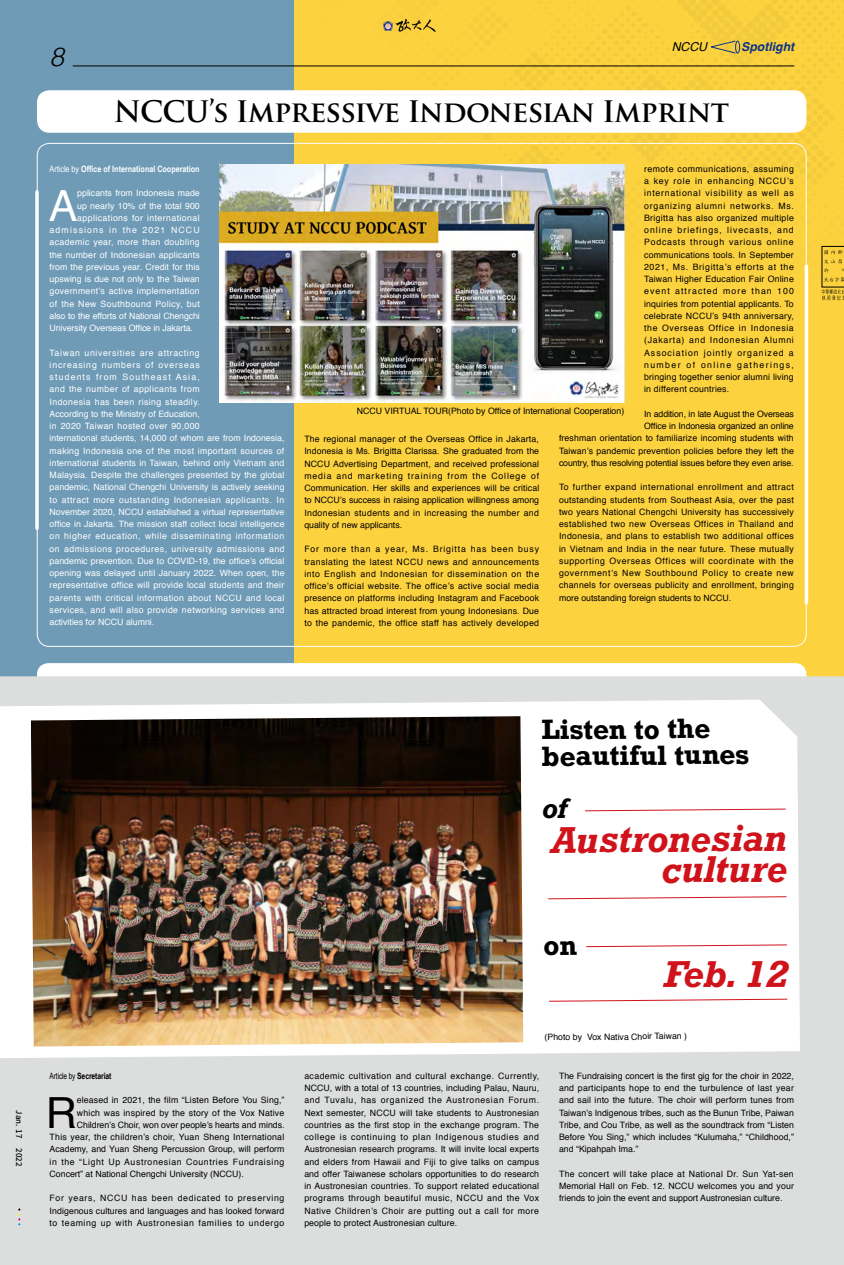
<style>
.page{position:relative;width:844px;height:1265px;background:#fff}
.page>*{position:absolute;margin:0;border:0;box-sizing:border-box;transform-origin:0 0}
.t1{font:42.88px "Helvetica";color:#fff}
.t2{font:42.88px "Helvetica";color:#000}
.t3{font:italic 700 35px/31.2px "Rockwell";color:#d0121b;text-align:right}
.t4{font:700 28.88px "Trajan Pro";letter-spacing:-.025em;color:#000}
.t5{font:700 26.25px/26.5px "Rockwell";color:#000}
.t6{font:italic 300 26.25px "Helvetica";color:#000}
.t7{font:italic 700 12.25px "Helvetica";color:#0c3387}
.t8{font:italic 12.25px "Helvetica";color:#000}
.t9{font:8.75px/12.2px "Helvetica";letter-spacing:.01em;color:#000;text-align:justify}
.t10{font:8.75px/12.2px "Helvetica";letter-spacing:.02em;color:#fff}
.t11{font:8.75px/12.2px "Helvetica";letter-spacing:-.01em;color:#000;text-align:right}
.t12{font:8.75px "Helvetica";letter-spacing:-.01em;color:#fff}
.t13{font:8.75px "Helvetica";letter-spacing:.045em;color:#fff}
.t14{font:8.75px "Helvetica";letter-spacing:.065em;color:#000}
.t15{font:700 8.75px "Arial Narrow";color:#fff}
.t16{font:8.75px "Helvetica";color:#fff}
.t17{font:8.75px "Helvetica";letter-spacing:.04em;color:#fff}
.t18{font:8.75px "Helvetica";letter-spacing:.13em;color:#fff}
.t19{font:700 8.75px "Arial Narrow";letter-spacing:-.01em;color:#000;scale:.95 1}
.t20{font:500 7.88px "Source Han Sans TC";letter-spacing:.025em;color:#000}
.s1{font-weight:400}
</style>
<div class="page">
<div style="left:0;top:0;width:356px;height:676px;background:#6f9bb7"></div>
<div style="left:294px;top:0;width:549px;height:676px;background:#fdd23f"></div>
<div style="left:37px;top:90px;width:769px;height:43px;background:#fff;border-radius:12px"></div>
<img style="left:220px;top:164px;width:404px;height:238px">
<svg style="left:37px;top:663px;width:769px;height:13px;background:#fefefd"></svg>
<svg style="left:804px;top:338px;width:4px;height:265px"></svg>
<svg style="left:35px;top:192px;width:4px;height:336px"></svg>
<div style="left:0;top:676px;width:843px;height:589px;background:#dcdddd"></div>
<svg style="left:0;top:700px;width:799px;height:358px"></svg>
<img style="left:31px;top:716px;width:492px;height:331px">
<svg style="left:584px;top:808px;width:202px;height:4px"></svg>
<svg style="left:547px;top:896px;width:240px;height:4px"></svg>
<svg style="left:548px;top:998px;width:240px;height:4px"></svg>
<svg style="left:585px;top:944px;width:202px;height:4px"></svg>
<hr style="left:73px;top:66px;width:721px;height:1px;background:#000">
<svg style="left:18px;top:1208px;width:3px;height:18px"></svg>
<img style="left:241px;top:0;width:603px;height:338px">
<div style="left:735px;top:41px;width:4px;height:12px;border:1px solid #0c3387;border-radius:50%"></div>
<svg style="left:543px;top:798px;width:28px;height:21px"></svg>
<svg style="left:544px;top:941px;width:32px;height:14px"></svg>
<h3 class="t6" style="left:50px;top:42px;width:16px">8</h3>
<h3 class="t8" style="left:671px;top:40px;width:37px">NCCU</h3>
<h3 class="t7" style="left:741px;top:42px;width:55px">Spotlight</h3>
<h3 class="t4" style="left:114px;top:95px;width:616px">NCCU’s Impressive Indonesian Imprint</h3>
<p class="t15" style="left:50px;top:162px;width:151px"><span class="s1">Article by</span> Office of International Cooperation</p>
<h1 class="t1" style="left:49px;top:189px;width:30px">A</h1>
<p class="t10" style="left:77px;top:188px;width:124px">pplicants from Indonesia made</p>
<p class="t10" style="left:77px;top:200px;width:124px">up nearly 10% of the total 900</p>
<p class="t13" style="left:77px;top:215px;width:124px">applications for international</p>
<p class="t18" style="left:50px;top:227px;width:151px">admissions in the 2021 NCCU</p>
<p class="t17" style="left:50px;top:239px;width:152px">academic year, more than doubling</p>
<p class="t10" style="left:50px;top:249px;width:152px">the number of Indonesian applicants</p>
<p class="t10" style="left:50px;top:262px;width:151px">from the previous year. Credit for this</p>
<p class="t16" style="left:50px;top:276px;width:152px">upswing is due not only to the Taiwan</p>
<p class="t10" style="left:50px;top:286px;width:151px">government’s active implementation</p>
<p class="t13" style="left:50px;top:300px;width:152px">of the New Southbound Policy, but</p>
<p class="t12" style="left:50px;top:313px;width:152px">also to the efforts of National Chengchi</p>
<p class="t12" style="left:50px;top:321px;width:145px">University Overseas Office in Jakarta.</p>
<p class="t10" style="left:50px;top:347px;width:236px">Taiwan universities are attracting<br>increasing numbers of overseas<br>students from Southeast Asia,<br>and the number of applicants from<br>Indonesia has been rising steadily.<br>According to the Ministry of Education,<br>in 2020 Taiwan hosted over 90,000<br>international students, 14,000 of whom are from Indonesia, making Indonesia one of the most important sources of international students in Taiwan, behind only Vietnam and Malaysia. Despite the challenges presented by the global pandemic, National Chengchi University is actively seeking to attract more outstanding Indonesian applicants. In November 2020, NCCU established a virtual representative office in Jakarta. The mission staff collect local intelligence on higher education, while disseminating information on admissions procedures, university admissions and pandemic prevention. Due to COVID-19, the office’s official opening was delayed until January 2022. When open, the representative office will provide local students and their parents with critical information about NCCU and local services, and will also provide networking services and activities for NCCU alumni.</p>
<p class="t9" style="left:644px;top:164px;width:151px">remote communications, assuming a key role in enhancing NCCU’s international visibility as well as organizing alumni networks. Ms.<br>Brigitta has also organized multiple online briefings, livecasts, and Podcasts through various online communications tools. In September 2021, Ms. Brigitta’s efforts at the Taiwan Higher Education Fair Online event attracted more than 100 inquiries from potential applicants. To celebrate NCCU’s 94th anniversary, the Overseas Office in Indonesia (Jakarta) and Indonesian Alumni Association jointly organized a number of online gatherings, bringing together senior alumni living in different countries.</p>
<p class="t11" style="left:559px;top:409px;width:236px">In addition, in late August the Overseas<br>Office in Indonesia organized an online<br>freshman orientation to familiarize incoming students with Taiwan’s pandemic prevention policies before they left the country, thus resolving potential issues before they even arise.</p>
<p class="t9" style="left:559px;top:482px;width:236px">To further expand international enrollment and attract outstanding students from Southeast Asia, over the past two years National Chengchi University has successively established two new Overseas Offices in Thailand and Indonesia, and plans to establish two additional offices in Vietnam and India in the near future. These mutually supporting Overseas Offices will coordinate with the government’s New Southbound Policy to create new channels for overseas publicity and enrollment, bringing more outstanding foreign students to NCCU.</p>
<p class="t9" style="left:357px;top:405px;width:269px">NCCU VIRTUAL TOUR(Photo by Office of International Cooperation)</p>
<p class="t9" style="left:304px;top:433px;width:236px">The regional manager of the Overseas Office in Jakarta, Indonesia is Ms. Brigitta Clarissa. She graduated from the NCCU Advertising Department, and received professional media and marketing training from the College of Communication. Her skills and experiences will be critical to NCCU’s success in raising application willingness among Indonesian students and in increasing the number and quality of new applicants.</p>
<p class="t9" style="left:304px;top:544px;width:236px">For more than a year, Ms. Brigitta has been busy translating the latest NCCU news and announcements into English and Indonesian for dissemination on the office’s official website. The office’s active social media presence on platforms including Instagram and Facebook has attracted broad interest from young Indonesians. Due to the pandemic, the office staff has actively developed</p>
<h3 class="t5" style="left:541px;top:718px;width:209px;rotate:-1deg">Listen to the beautiful tunes</h3>
<h2 class="t3" style="left:550px;top:826px;width:238px;rotate:-1deg">Austronesian culture</h2>
<p class="t20" style="left:24px;top:1110px;width:30px;rotate:90deg">Jan. 17</p>
<p class="t20" style="left:24px;top:1148px;width:20px;rotate:90deg">2022</p>
<p class="t19" style="left:50px;top:1069px;width:67px"><span class="s1">Article by</span> Secretariat</p>
<h1 class="t2" style="left:46px;top:1096px;width:32px">R</h1>
<p class="t9" style="left:77px;top:1095px;width:209px">eleased in 2021, the film “Listen Before You Sing,”</p>
<p class="t9" style="left:77px;top:1107px;width:209px">which was inspired by the story of the Vox Native</p>
<p class="t9" style="left:77px;top:1119px;width:209px">Children’s Choir, won over people’s hearts and minds.</p>
<p class="t9" style="left:50px;top:1131px;width:236px">This year, the children’s choir, Yuan Sheng International</p>
<p class="t9" style="left:50px;top:1144px;width:236px">Academy, and Yuan Sheng Percussion Group, will perform</p>
<p class="t14" style="left:50px;top:1158px;width:236px">in the “Light Up Austronesian Countries Fundraising</p>
<p class="t9" style="left:50px;top:1168px;width:195px">Concert” at National Chengchi University (NCCU).</p>
<p class="t9" style="left:50px;top:1193px;width:236px">For years, NCCU has been dedicated to preserving Indigenous cultures and languages and has looked forward to teaming up with Austronesian families to undergo</p>
<h2 class="t3" style="left:663px;top:960px;width:126px;rotate:-1deg">Feb. 12</h2>
<p class="t9" style="left:544px;top:1032px;width:144px;rotate:-1deg">(Photo by Vox Nativa Choir Taiwan )</p>
<p class="t9" style="left:304px;top:1070px;width:236px">academic cultivation and cultural exchange. Currently, NCCU, with a total of 13 countries, including Palau, Nauru, and Tuvalu, has organized the Austronesian Forum.<br>Next semester, NCCU will take students to Austronesian countries as the first stop in the exchange program. The college is continuing to plan Indigenous studies and Austronesian research programs. It will invite local experts and elders from Hawaii and Fiji to give talks on campus and offer Taiwanese scholars opportunities to do research in Austronesian countries. To support related educational programs through beautiful music, NCCU and the Vox Native Children’s Choir are putting out a call for more people to protect Austronesian culture.</p>
<p class="t9" style="left:559px;top:1070px;width:236px">The Fundraising concert is the first gig for the choir in 2022, and participants hope to end the turbulence of last year and sail into the future. The choir will perform tunes from Taiwan’s Indigenous tribes, such as the Bunun Tribe, Paiwan Tribe, and Cou Tribe, as well as the soundtrack from “Listen Before You Sing,” which includes “Kulumaha,” “Childhood,” and “Kipahpah Ima.”</p>
<p class="t9" style="left:559px;top:1168px;width:236px">The concert will take place at National Dr. Sun Yat-sen Memorial Hall on Feb. 12. NCCU welcomes you and your friends to join the event and support Austronesian culture.</p>
</div>
